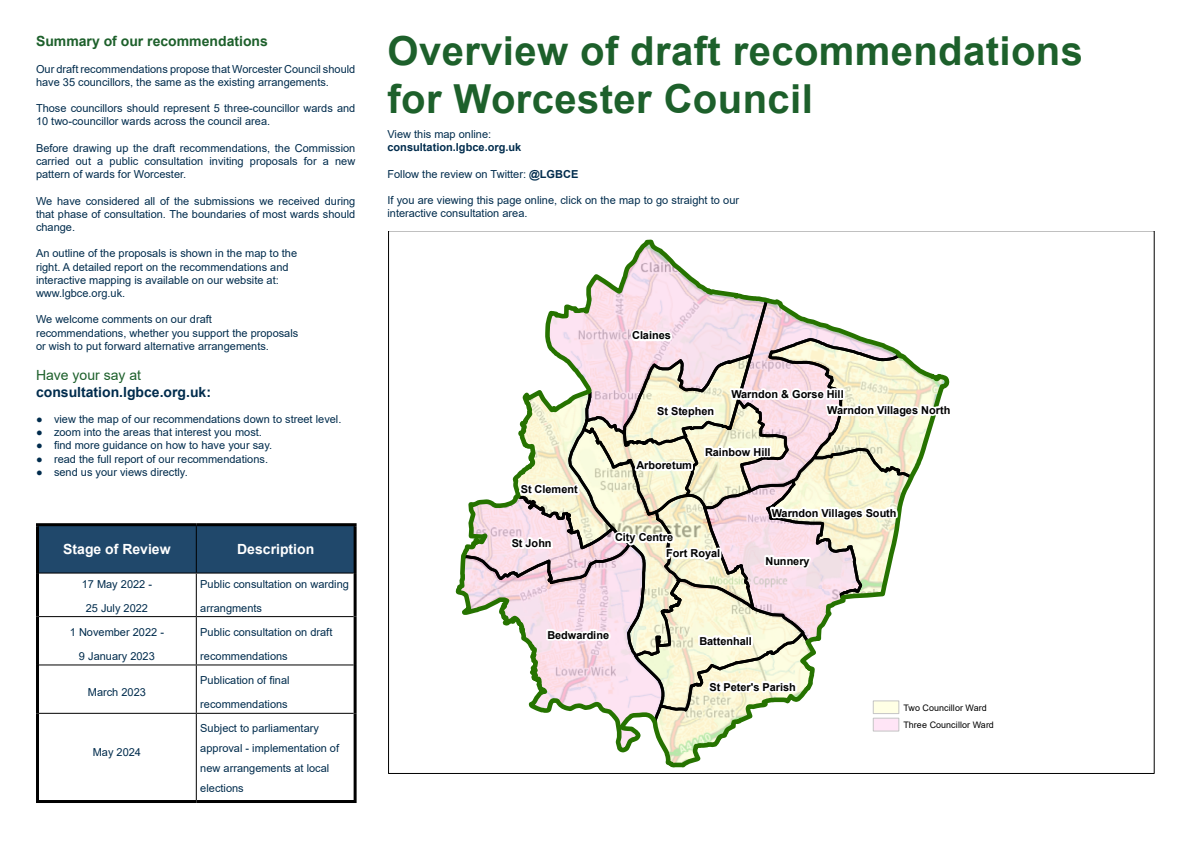
<style>
.page{position:relative;width:1191px;height:842px;background:#fff}
.page>*{position:absolute;margin:0;border:0;box-sizing:border-box;transform-origin:0 0}
.t1{font:700 40px/48px "Arial";letter-spacing:.01em;color:#1d602b}
.t2{font:700 14px "Arial";color:#1d602b}
.t3{font:700 14px "Arial";color:#002c4d}
.t4{font:700 14px "Arial";color:#fff}
.t5{font:14px "Arial";color:#1d602b}
.t6{font:11px/13.2px "Arial";color:#002c4d}
.t7{font:700 11px "Arial";color:#002c4d}
.t8{font:700 10.9px/16px "Arial";color:#000}
.t9{font:9px/17.3px "Arial";letter-spacing:.005em;color:#000}
.s1{font-weight:700}
</style>
<div class="page">
<div style="left:39px;top:526px;width:314px;height:46px;background:#20486b"></div>
<hr style="left:36px;top:523px;width:160px;height:3px;background:#000">
<hr style="left:36px;top:526px;width:3px;height:47px;background:#000">
<hr style="left:196px;top:523px;width:160px;height:3px;background:#000">
<hr style="left:353px;top:526px;width:3px;height:47px;background:#000">
<hr style="left:196px;top:526px;width:1px;height:46px;background:#000">
<hr style="left:196px;top:573px;width:1px;height:43px;background:#000">
<hr style="left:196px;top:617px;width:1px;height:47px;background:#000">
<hr style="left:196px;top:665px;width:1px;height:48px;background:#000">
<hr style="left:196px;top:714px;width:1px;height:86px;background:#000">
<hr style="left:39px;top:572px;width:157px;height:1px;background:#000">
<hr style="left:196px;top:572px;width:157px;height:1px;background:#000">
<hr style="left:39px;top:616px;width:157px;height:1px;background:#000">
<hr style="left:196px;top:616px;width:157px;height:1px;background:#000">
<hr style="left:39px;top:664px;width:157px;height:1px;background:#000">
<hr style="left:196px;top:664px;width:157px;height:1px;background:#000">
<hr style="left:39px;top:713px;width:157px;height:1px;background:#000">
<hr style="left:196px;top:713px;width:157px;height:1px;background:#000">
<hr style="left:36px;top:573px;width:3px;height:44px;background:#000">
<hr style="left:353px;top:573px;width:3px;height:44px;background:#000">
<hr style="left:36px;top:617px;width:3px;height:48px;background:#000">
<hr style="left:353px;top:617px;width:3px;height:48px;background:#000">
<hr style="left:36px;top:665px;width:3px;height:48px;background:#000">
<hr style="left:353px;top:665px;width:3px;height:48px;background:#000">
<hr style="left:36px;top:713px;width:3px;height:87px;background:#000">
<hr style="left:353px;top:713px;width:3px;height:87px;background:#000">
<hr style="left:36px;top:800px;width:160px;height:3px;background:#000">
<hr style="left:196px;top:800px;width:160px;height:3px;background:#000">
<svg style="left:388px;top:232px;width:766px;height:542px"></svg>
<div style="left:873px;top:701px;width:26px;height:13px;background:#ffffe5;border:1px solid #c5c5c5"></div>
<div style="left:873px;top:718px;width:26px;height:13px;background:#ffe5f6;border:1px solid #c5c5c5"></div>
<p class="t2" style="left:36px;top:31px;width:233px">Summary of our recommendations</p>
<p class="t6" style="left:36px;top:62px;width:321px">Our draft recommendations propose that Worcester Council should have 35 councillors, the same as the existing arrangements.</p>
<p class="t6" style="left:36px;top:102px;width:321px">Those councillors should represent 5 three-councillor wards and<br>10 two-councillor wards across the council area.</p>
<p class="t6" style="left:36px;top:141px;width:321px;text-align:justify">Before drawing up the draft recommendations, the Commission carried out a public consultation inviting proposals for a new pattern of wards for Worcester.</p>
<p class="t6" style="left:36px;top:194px;width:321px;text-align:justify">We have considered all of the submissions we received during that phase of consultation. The boundaries of most wards should change.</p>
<p class="t6" style="left:36px;top:247px;width:263px">An outline of the proposals is shown in the map to the right. A detailed report on the recommendations and interactive mapping is available on our website at: www.lgbce.org.uk.</p>
<p class="t6" style="left:36px;top:313px;width:264px">We welcome comments on our draft recommendations, whether you support the proposals or wish to put forward alternative arrangements.</p>
<p class="t5" style="left:36px;top:365px;width:107px">Have your say at</p>
<p class="t3" style="left:36px;top:382px;width:177px">consultation.lgbce.org.uk:</p>
<p class="t6" style="left:36px;top:412px;width:307px">● view the map of our recommendations down to street level.</p>
<p class="t6" style="left:36px;top:426px;width:227px">● zoom into the areas that interest you most.</p>
<p class="t6" style="left:36px;top:439px;width:238px">● find more guidance on how to have your say.</p>
<p class="t6" style="left:36px;top:452px;width:233px">● read the full report of our recommendations.</p>
<p class="t6" style="left:36px;top:465px;width:153px">● send us your views directly.</p>
<p class="t4" style="left:63px;top:539px;width:109px">Stage of Review</p>
<p class="t4" style="left:237px;top:539px;width:79px">Description</p>
<p class="t6" style="left:82px;top:572px;width:72px;line-height:24px;text-align:center">17 May 2022 -<br>25 July 2022</p>
<p class="t6" style="left:200px;top:572px;width:150px;line-height:24px">Public consultation on warding arrangments</p>
<p class="t6" style="left:70px;top:620px;width:96px;line-height:24px;text-align:center">1 November 2022 -<br>9 January 2023</p>
<p class="t6" style="left:200px;top:620px;width:134px;line-height:24px">Public consultation on draft recommendations</p>
<p class="t6" style="left:88px;top:685px;width:60px">March 2023</p>
<p class="t6" style="left:200px;top:668px;width:91px;line-height:24px">Publication of final recommendations</p>
<p class="t6" style="left:93px;top:745px;width:50px">May 2024</p>
<p class="t6" style="left:200px;top:718px;width:140px;line-height:20px">Subject to parliamentary approval - implementation of new arrangements at local elections</p>
<h1 class="t1" style="left:387px;top:28px;width:697px">Overview of draft recommendations for Worcester Council</h1>
<p class="t6" style="left:387px;top:127px;width:105px">View this map online:</p>
<p class="t7" style="left:387px;top:140px;width:135px">consultation.lgbce.org.uk</p>
<p class="t6" style="left:387px;top:167px;width:192px">Follow the review on Twitter: <span class="s1">@LGBCE</span></p>
<p class="t6" style="left:387px;top:193px;width:353px">If you are viewing this page online, click on the map to go straight to our interactive consultation area.</p>
<p class="t8" style="left:632px;top:328px;width:40px">Claines</p>
<p class="t8" style="left:657px;top:403px;width:58px">St Stephen</p>
<p class="t8" style="left:827px;top:386px;width:125px;text-indent:-96px">Warndon &amp; Gorse Hill<br>Warndon Villages North</p>
<p class="t8" style="left:521px;top:482px;width:58px">St Clement</p>
<p class="t8" style="left:512px;top:535px;width:41px">St John</p>
<p class="t8" style="left:636px;top:458px;width:57px">Arboretum</p>
<p class="t8" style="left:705px;top:444px;width:67px">Rainbow Hill</p>
<p class="t8" style="left:615px;top:530px;width:60px">City Centre</p>
<p class="t8" style="left:771px;top:505px;width:126px">Warndon Villages South</p>
<p class="t8" style="left:666px;top:546px;width:55px">Fort Royal</p>
<p class="t8" style="left:765px;top:553px;width:46px">Nunnery</p>
<p class="t8" style="left:547px;top:627px;width:63px">Bedwardine</p>
<p class="t8" style="left:699px;top:633px;width:54px">Battenhall</p>
<p class="t8" style="left:709px;top:679px;width:88px">St Peter's Parish</p>
<p class="t9" style="left:903px;top:699px;width:92px">Two Councillor Ward<br>Three Councillor Ward</p>
</div>
